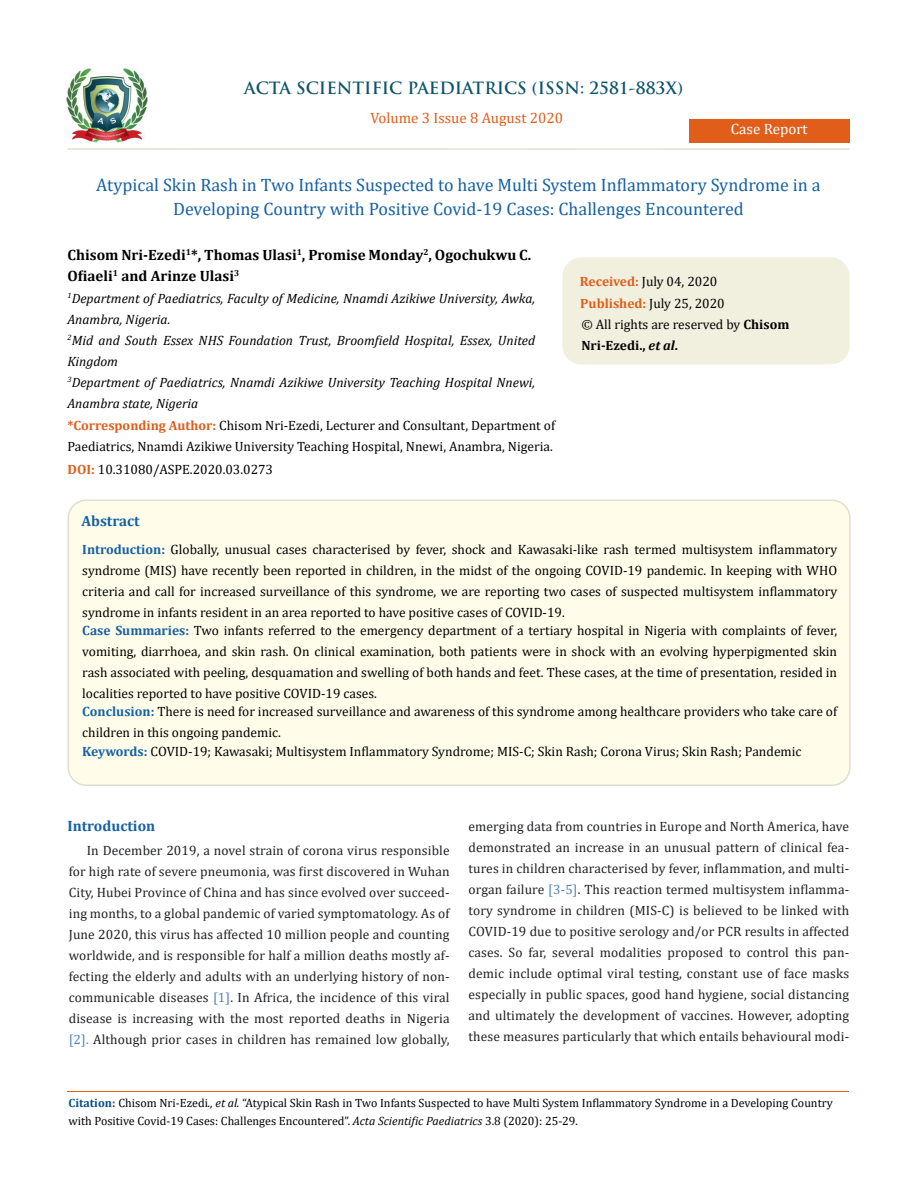
<style>
.page{position:relative;width:917px;height:1188px;background:#fff}
.page>*{position:absolute;margin:0;border:0;box-sizing:border-box;transform-origin:0 0}
.t1{font:18px/24px "Cambria";color:#1560a6;text-align:center}
.t2{font:700 16.5px "Trajan Pro";color:#0e546a}
.t3{font:700 15px/21px "Cambria";color:#000}
.t4{font:15px "Cambria";color:#e05d1a}
.t5{font:700 15px "Cambria";color:#1560a6}
.t6{font:15px "Cambria";color:#fff}
.t7{font:13.5px/21px "Cambria";letter-spacing:.01em;color:#202124;text-align:justify}
.t8{font:13.5px/21px "Cambria";color:#000}
.t9{font:italic 13.5px/21.1px "Cambria";color:#000}
.t10{font:12px/18px "Cambria";color:#000}
.s1{font-weight:700;font-style:normal;color:#e05d1a}
.s2{font-style:normal}
.s3{font-weight:700;color:#e05d1a}
.s4{font-weight:700}
.s5{font-weight:700;font-style:italic}
.s6{font-weight:700;color:#1560a6}
.s7{color:#4f81bd}
.s8{font-weight:700;color:#035089}
.s9{font-style:italic}
</style>
<div class="page">
<img style="left:67px;top:68px;width:80px;height:74px">
<div style="left:689px;top:119px;width:160px;height:23px;background:#e05d1a"></div>
<div style="left:563px;top:258px;width:285px;height:106px;background:#f1f0de;border-radius:18px"></div>
<div style="left:562px;top:257px;width:287px;height:107px;border:2px solid #f1f0de;border-radius:18px"></div>
<div style="left:68px;top:500px;width:781px;height:285px;background:#fffde9;border-radius:18px"></div>
<div style="left:67px;top:500px;width:783px;height:286px;border:2px solid #e0dfcd;border-radius:18px"></div>
<hr style="left:67px;top:148px;width:782px;height:2px;background:#e0dfcd">
<hr style="left:67px;top:1092px;width:782px;height:1px;background:#e05d1a">
<p class="t2" style="left:244px;top:77px;width:440px">ACTA SCIENTIFIC PAEDIATRICS (ISSN: 2581-883X)</p>
<p class="t4" style="left:370px;top:109px;width:194px">Volume 3 Issue 8 August 2020</p>
<p class="t6" style="left:730px;top:120px;width:78px">Case Report</p>
<h1 class="t1" style="left:96px;top:172px;width:725px">Atypical Skin Rash in Two Infants Suspected to have Multi System Inflammatory Syndrome in a<br>Developing Country with Positive Covid-19 Cases: Challenges Encountered</h1>
<p class="t3" style="left:67px;top:244px;width:465px">Chisom Nri-Ezedi<sup>1</sup>*, Thomas Ulasi<sup>1</sup>, Promise Monday<sup>2</sup>, Ogochukwu C.<br>Ofiaeli<sup>1</sup> and Arinze Ulasi<sup>3</sup></p>
<p class="t9" style="left:67px;top:287px;width:489px"><sup>1</sup>Department of Paediatrics, Faculty of Medicine, Nnamdi Azikiwe University, Awka, Anambra, Nigeria.<br><sup>2</sup>Mid and South Essex NHS Foundation Trust, Broomfield Hospital, Essex, United Kingdom<br><sup>3</sup>Department of Paediatrics, Nnamdi Azikiwe University Teaching Hospital Nnewi, Anambra state, Nigeria<br><span class="s1">*Corresponding Author:</span> <span class="s2">Chisom Nri-Ezedi, Lecturer and Consultant, Department of Paediatrics, Nnamdi Azikiwe University Teaching Hospital, Nnewi, Anambra, Nigeria.</span></p>
<p class="t8" style="left:580px;top:271px;width:211px;line-height:21.5px"><span class="s3">Received:</span> July 04, 2020<br><span class="s3">Published:</span> July 25, 2020<br>© All rights are reserved by <span class="s4">Chisom<br>Nri-Ezedi.,</span> <span class="s5">et al</span><span class="s4">.</span></p>
<p class="t8" style="left:67px;top:459px;width:207px"><span class="s3">DOI:</span> 10.31080/ASPE.2020.03.0273</p>
<p class="t5" style="left:81px;top:511px;width:60px">Abstract</p>
<p class="t8" style="left:82px;top:538px;width:756px;text-align:justify"><span class="s6">Introduction:</span> Globally, unusual cases characterised by fever, shock and Kawasaki-like rash termed multisystem inflammatory syndrome (MIS) have recently been reported in children, in the midst of the ongoing COVID-19 pandemic. In keeping with WHO criteria and call for increased surveillance of this syndrome, we are reporting two cases of suspected multisystem inflammatory syndrome in infants resident in an area reported to have positive cases of COVID-19.</p>
<p class="t8" style="left:82px;top:619px;width:756px;text-align:justify"><span class="s6">Case Summaries:</span> Two infants referred to the emergency department of a tertiary hospital in Nigeria with complaints of fever, vomiting, diarrhoea, and skin rash. On clinical examination, both patients were in shock with an evolving hyperpigmented skin rash associated with peeling, desquamation and swelling of both hands and feet. These cases, at the time of presentation, resided in localities reported to have positive COVID-19 cases.</p>
<p class="t8" style="left:82px;top:700px;width:756px"><span class="s6">Conclusion:</span> There is need for increased surveillance and awareness of this syndrome among healthcare providers who take care of children in this ongoing pandemic.</p>
<p class="t8" style="left:82px;top:741px;width:720px"><span class="s6">Keywords:</span> COVID-19; Kawasaki; Multisystem Inflammatory Syndrome; MIS-C; Skin Rash; Corona Virus; Skin Rash; Pandemic</p>
<p class="t5" style="left:67px;top:815px;width:89px">Introduction</p>
<p class="t7" style="left:69px;top:840px;width:382px;text-indent:18px">In December 2019, a novel strain of corona virus responsible for high rate of severe pneumonia, was first discovered in Wuhan City, Hubei Province of China and has since evolved over succeed&shy;ing months, to a global pandemic of varied symptomatology. As of June 2020, this virus has affected 10 million people and counting worldwide, and is responsible for half a million deaths mostly af&shy;fecting the elderly and adults with an underlying history of non&shy;communicable diseases <span class="s7">[1]</span>. In Africa, the incidence of this viral disease is increasing with the most reported deaths in Nigeria <span class="s7">[2].</span> Although prior cases in children has remained low globally,</p>
<p class="t7" style="left:468px;top:816px;width:382px">emerging data from countries in Europe and North America, have demonstrated an increase in an unusual pattern of clinical fea&shy;tures in children characterised by fever, inflammation, and multi&shy;organ failure <span class="s7">[3-5]</span>. This reaction termed multisystem inflamma&shy;tory syndrome in children (MIS-C) is believed to be linked with COVID-19 due to positive serology and/or PCR results in affected cases. So far, several modalities proposed to control this pan&shy;demic include optimal viral testing, constant use of face masks especially in public spaces, good hand hygiene, social distancing and ultimately the development of vaccines. However, adopting these measures particularly that which entails behavioural modi-</p>
<p class="t10" style="left:68px;top:1094px;width:765px"><span class="s8">Citation:</span> Chisom Nri-Ezedi<span class="s9">., et al.</span> “Atypical Skin Rash in Two Infants Suspected to have Multi System Inflammatory Syndrome in a Developing Country with Positive Covid-19 Cases: Challenges Encountered”. <span class="s9">Acta Scientific Paediatrics</span> 3.8 (2020): 25-29.</p>
</div>
